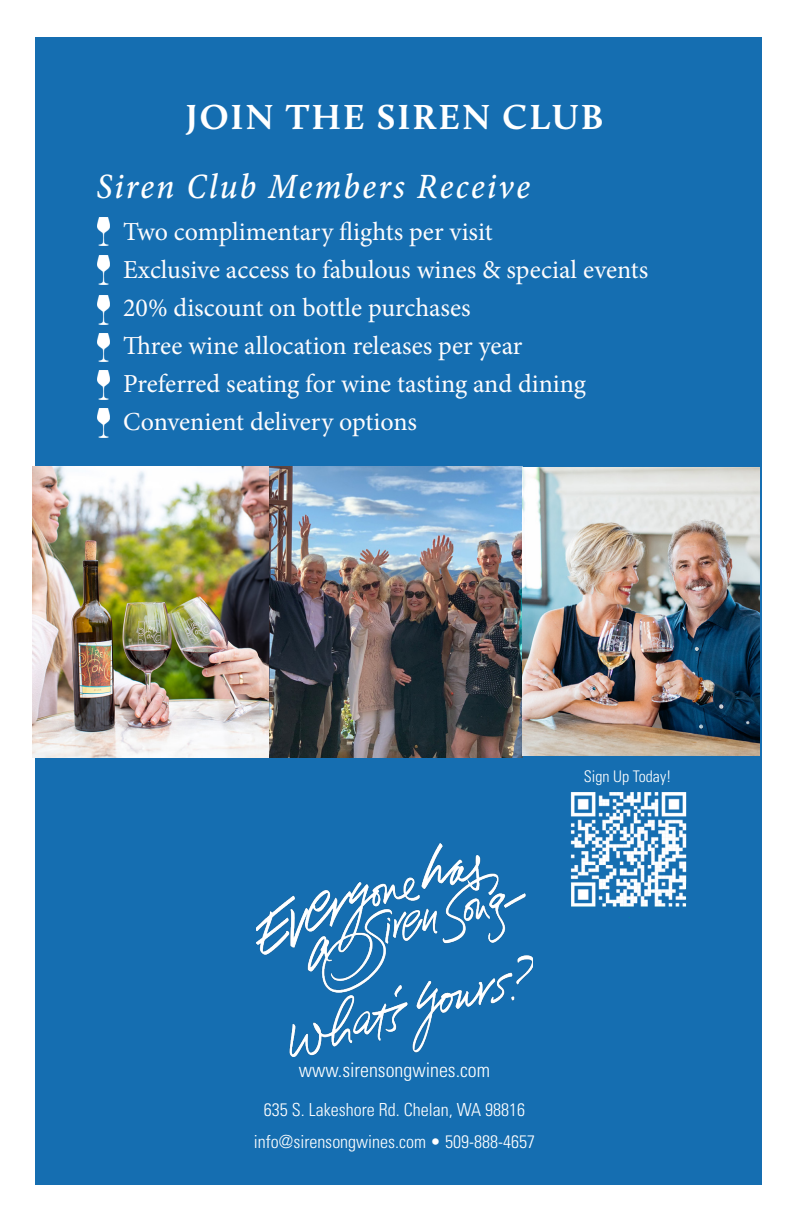
<style>
.page{position:relative;width:792px;height:1224px;background:#fff}
.page>*{position:absolute;margin:0;border:0;box-sizing:border-box;transform-origin:0 0}
.t1{font:36px "Minion Pro Medium Cn It Capt";letter-spacing:.055em;color:#fff}
.t2{font:700 36px "Calluna";letter-spacing:.06em;color:#fff}
.t3{font:26px "Minion Pro";color:#fefcfd}
.t4{font:300 condensed 20px "Univers LT Std";color:#fff}
.t5{font:300 condensed 18px/31.2px "Univers LT Std";color:#fff;text-align:center}
.t6{font:300 condensed 16px "Univers LT Std";color:#fff}
</style>
<div class="page">
<div style="left:36px;top:37px;width:726px;height:1147px;background:#156eb1"></div>
<img style="left:33px;top:466px;width:490px;height:292px">
<img style="left:523px;top:468px;width:236px;height:287px">
<img style="left:256px;top:844px;width:276px;height:213px">
<img style="left:570px;top:792px;width:117px;height:126px">
<img style="left:97px;top:217px;width:13px;height:29px">
<img style="left:97px;top:256px;width:13px;height:28px">
<img style="left:97px;top:296px;width:13px;height:28px">
<img style="left:97px;top:333px;width:13px;height:29px">
<img style="left:97px;top:371px;width:13px;height:29px">
<img style="left:97px;top:409px;width:13px;height:28px">
<p class="t2" style="left:186px;top:95px;width:419px">JOIN THE SIREN CLUB</p>
<p class="t1" style="left:96px;top:162px;width:435px">Siren Club Members Receive</p>
<p class="t3" style="left:123px;top:215px;width:371px">Two complimentary flights per visit</p>
<p class="t3" style="left:123px;top:253px;width:527px">Exclusive access to fabulous wines &amp; special events</p>
<p class="t3" style="left:123px;top:291px;width:349px">20% discount on bottle purchases</p>
<p class="t3" style="left:123px;top:329px;width:401px">Three wine allocation releases per year</p>
<p class="t3" style="left:123px;top:367px;width:465px">Preferred seating for wine tasting and dining</p>
<p class="t3" style="left:123px;top:405px;width:295px">Convenient delivery options</p>
<p class="t6" style="left:584px;top:766px;width:89px">Sign Up Today!</p>
<p class="t4" style="left:299px;top:1058px;width:193px">www.sirensongwines.com</p>
<p class="t5" style="left:254px;top:1094px;width:283px">635 S. Lakeshore Rd. Chelan, WA 98816 info@sirensongwines.com • 509-888-4657</p>
</div>
